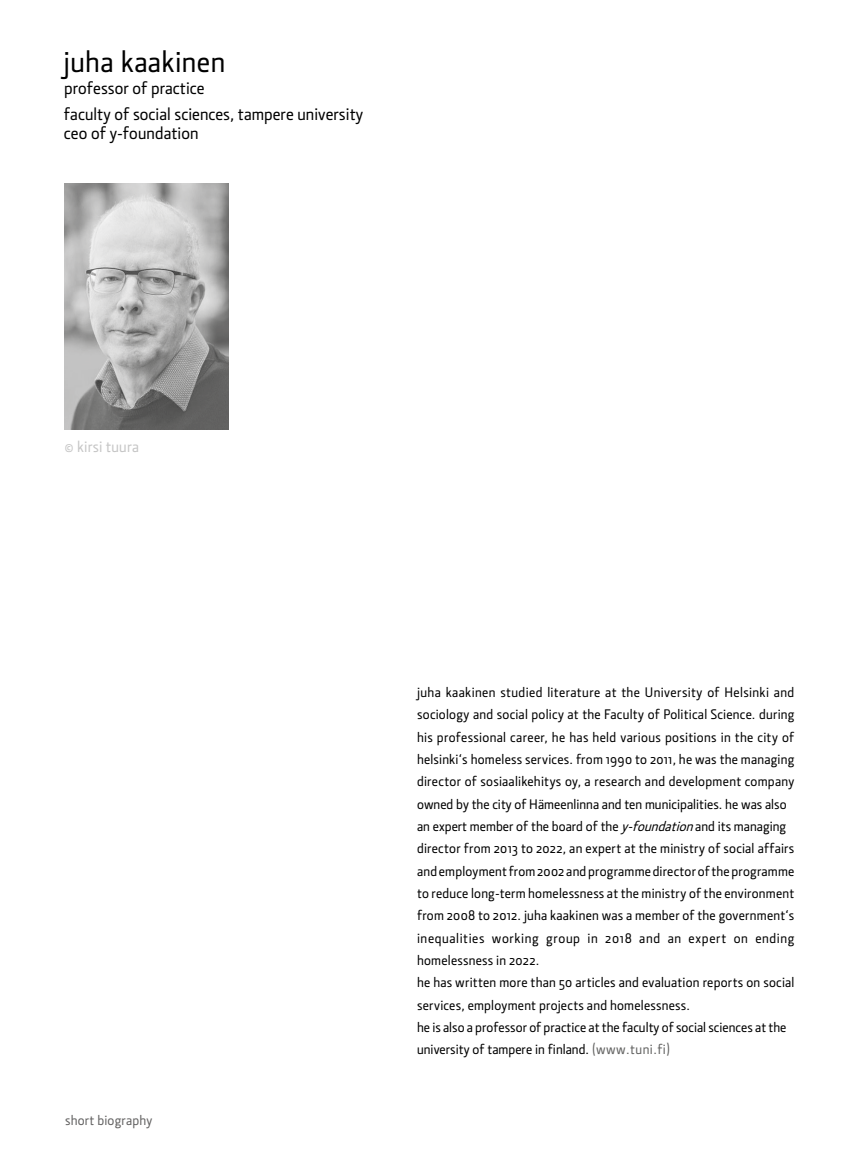
<style>
.page{position:relative;width:859px;height:1156px;background:#fff}
.page>*{position:absolute;margin:0;border:0;box-sizing:border-box;transform-origin:0 0}
.Text_Blocksatz__section_med_9pt-4_5mm-2{font:500 30.1px "Section";letter-spacing:.015em;color:#000}
.Text_Blocksatz__section_med_9pt-4_5mm-2-2{font:500 17.5px/25.2px "Section";letter-spacing:.005em;color:#000}
.Text_Blocksatz__section_med_9pt-4_5mm-2-3{font:500 15.75px "Section";letter-spacing:.015em;color:#c6c6c6}
.Text_Flattersatz__section_med_9pt-4_5mm-{font:500 14px/22.4px "Section";letter-spacing:.015em;color:#000}
.Legende__section_med_8pt-3mm-7{font:500 14px "Section";letter-spacing:.015em;color:#646363}
.s1{font-style:italic}
.s2{color:#626261}
</style>
<div class="page">
<img style="left:64px;top:184px;width:164px;height:245px">
<p class="Text_Blocksatz__section_med_9pt-4_5mm-2" style="left:64px;top:45px;width:163px">juha kaakinen</p>
<p class="Text_Blocksatz__section_med_9pt-4_5mm-2-2" style="left:64px;top:76px;width:301px">professor of practice<br>faculty of social sciences, tampere university</p>
<p class="Text_Blocksatz__section_med_9pt-4_5mm-2-2" style="left:64px;top:121px;width:136px">ceo of y-foundation</p>
<p class="Text_Blocksatz__section_med_9pt-4_5mm-2-3" style="left:64px;top:438px;width:76px">© kirsi tuura</p>
<p class="Legende__section_med_8pt-3mm-7" style="left:65px;top:1112px;width:89px">short biography</p>
<p class="Text_Flattersatz__section_med_9pt-4_5mm-" style="left:417px;top:681px;width:379px">juha kaakinen studied literature at the University of Helsinki and sociology and social policy at the Faculty of Political Science. during his professional career, he has held various positions in the city of helsinki‘s homeless services. from 1990 to 2011, he was the managing director of sosiaalikehitys oy, a research and development company owned by the city of Hämeenlinna and ten municipalities. he was also an expert member of the board of the <span class="s1">y-foundation</span>and its managing director from 2013 to 2022, an expert at the ministry of social affairs and employment from 2002 and programme director of the programme to reduce long-term homelessness at the ministry of the environment from 2008 to 2012. juha kaakinen was a member of the government‘s inequalities working group in 2018 and an expert on ending homelessness in 2022.<br>he has written more than 50 articles and evaluation reports on social services, employment projects and homelessness.<br>he is also a professor of practice at the faculty of social sciences at the university of tampere in finland. <span class="s2">(www.tuni.fi)</span></p>
</div>
